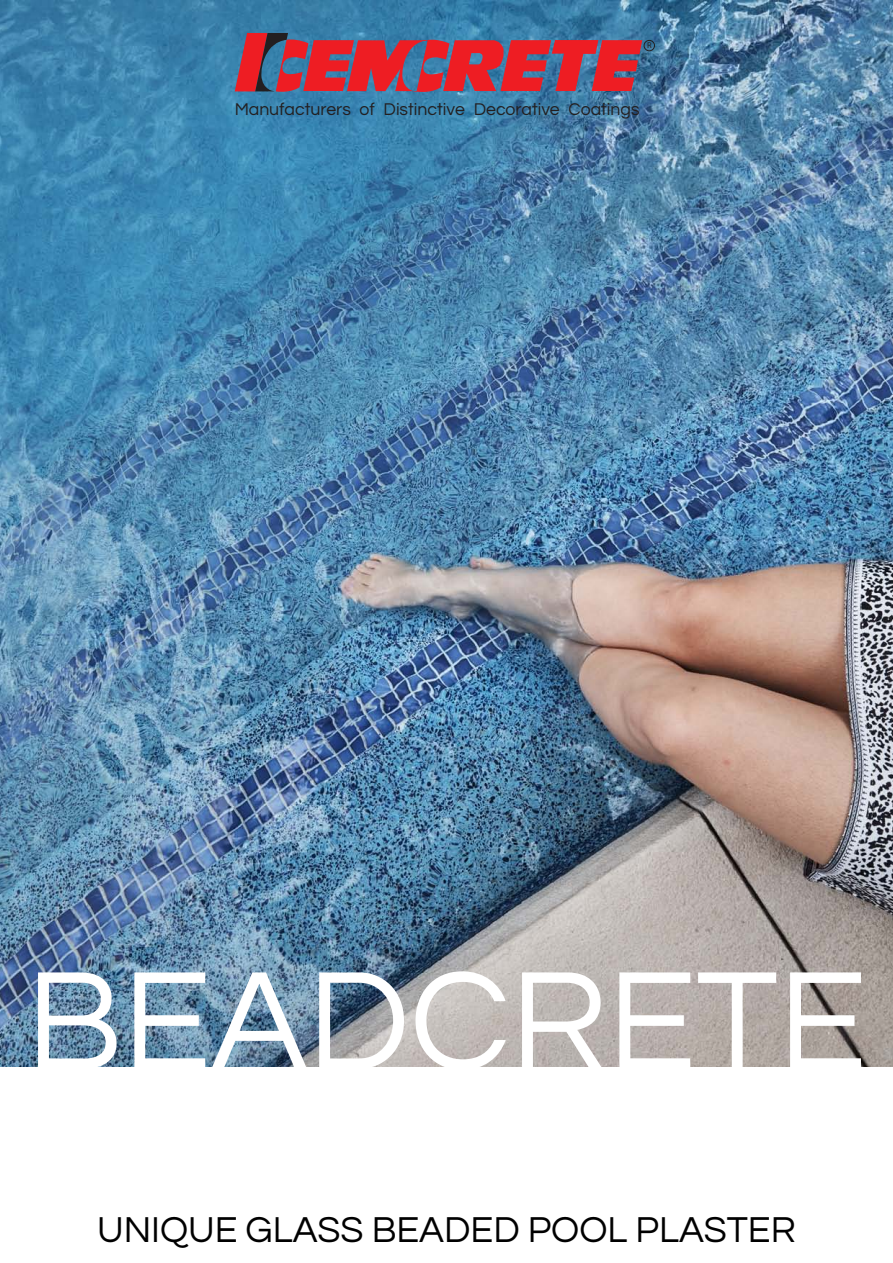
<style>
.page{position:relative;width:893px;height:1263px;background:#fff}
.page>*{position:absolute;margin:0;border:0;box-sizing:border-box;transform-origin:0 0}
.t1{font:145.5px "Questrial";color:#fff}
.t2{font:37.5px "Questrial";color:#000}
.t3{font:17.7px "Questrial";color:#231f20}
.t4{font:8.55px "Myriad";color:#231f20}
</style>
<div class="page">
<img style="left:0;top:0;width:893px;height:1067px">
<svg style="left:235px;top:33px;width:407px;height:59px;background:#a34358"></svg>
<div style="left:644px;top:40px;width:11px;height:11px;border:1px solid #231f20;border-radius:50%"></div>
<p class="t4" style="left:647px;top:41px;width:6px">R</p>
<p class="t3" style="left:235px;top:100px;width:406px">Manufacturers of Distinctive Decorative Coatings</p>
<h1 class="t1" style="left:26px;top:949px;width:842px">BEADCRETE</h1>
<h2 class="t2" style="left:97px;top:1211px;width:700px">UNIQUE GLASS BEADED POOL PLASTER</h2>
</div>
